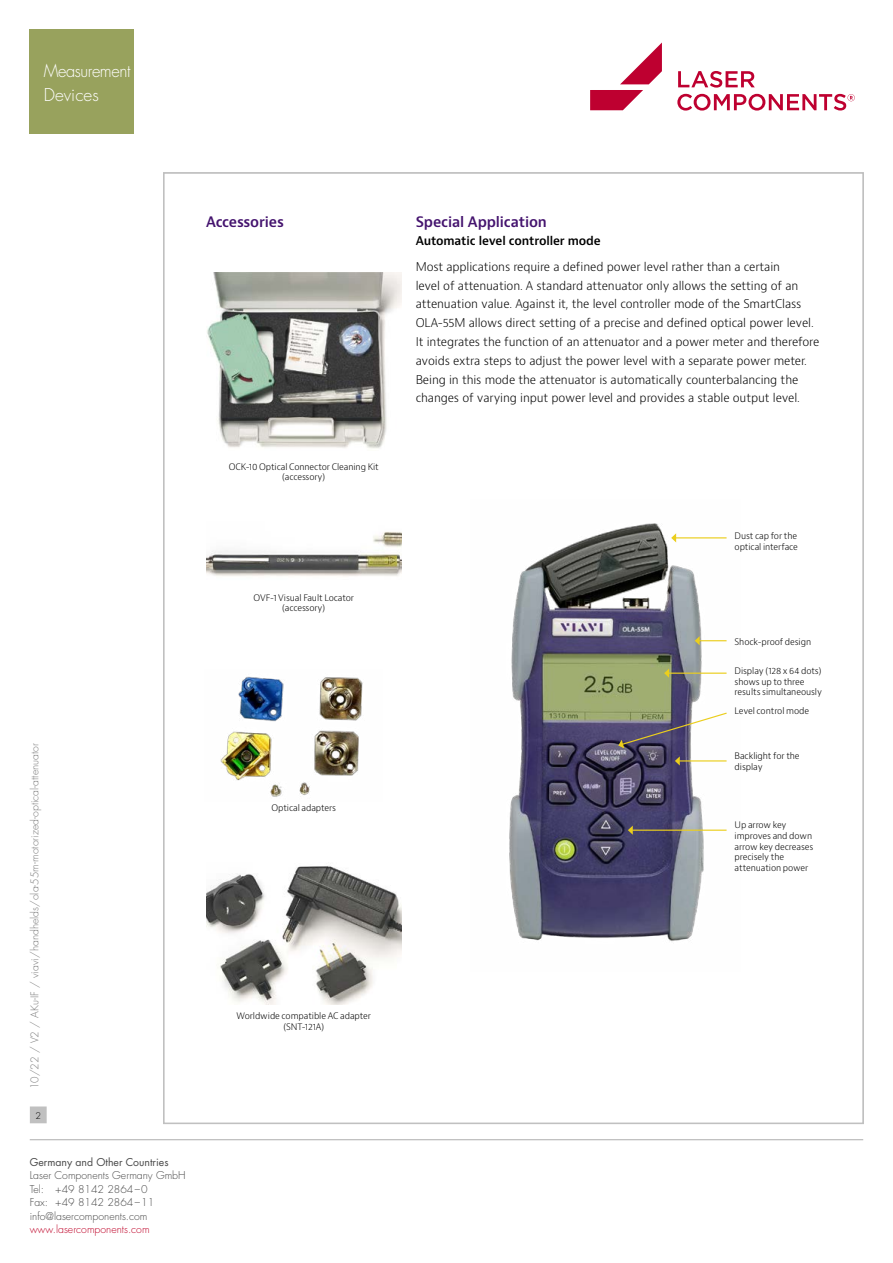
<style>
.page{position:relative;width:893px;height:1263px;background:#fff}
.page>*{position:absolute;margin:0;border:0;box-sizing:border-box;transform-origin:0 0}
.t1{font:300 17.25px/24px "Futura Std";letter-spacing:-.025em;color:#fff;scale:.95 1}
.t2{font:600 14.1px "Bernino Sans";letter-spacing:-.01em;color:#44136e}
.t3{font:300 11.7px/18.8px "Bernino Sans";letter-spacing:-.01em;color:#000}
.t4{font:600 11.7px "Bernino Sans";letter-spacing:-.01em;color:#000}
.t5{font:300 10.5px/13.5px "Futura Std";color:#484848}
.t6{font:300 10.5px "Futura Std";color:#7c7c7c}
.t7{font:10.5px "Futura Std";color:#484848}
.t8{font:300 10.5px "Futura Std";color:#be0027}
.t9{font:300 9px "Futura Std";color:#000}
.t10{font:300 8.85px/10.5px "Bernino Sans";letter-spacing:-.01em;color:#000}
</style>
<div class="page">
<hr style="left:30px;top:1139px;width:833px;height:1px;background:#c0c0c0">
<div style="left:31px;top:1107px;width:15px;height:16px;background:#c0c0c0"></div>
<div style="left:30px;top:1106px;width:17px;height:17px;border:1px solid #c0c0c0"></div>
<svg style="left:677px;top:71px;width:178px;height:40px"></svg>
<svg style="left:590px;top:43px;width:72px;height:67px"></svg>
<img style="left:220px;top:676px;width:143px;height:121px">
<img style="left:207px;top:273px;width:195px;height:176px">
<img style="left:206px;top:866px;width:196px;height:139px">
<img style="left:206px;top:532px;width:196px;height:44px">
<img style="left:509px;top:523px;width:218px;height:419px">
<hr style="left:668px;top:672px;width:59px;height:2px;background:#ebce1d">
<svg style="left:664px;top:668px;width:5px;height:10px"></svg>
<svg style="left:618px;top:712px;width:109px;height:36px"></svg>
<svg style="left:695px;top:636px;width:32px;height:9px"></svg>
<hr style="left:676px;top:537px;width:51px;height:1px;background:#ebce1d">
<svg style="left:671px;top:533px;width:5px;height:9px"></svg>
<hr style="left:679px;top:760px;width:48px;height:1px;background:#ebce1d">
<svg style="left:675px;top:756px;width:5px;height:9px"></svg>
<hr style="left:632px;top:829px;width:95px;height:2px;background:#ebce1d">
<svg style="left:628px;top:825px;width:5px;height:10px"></svg>
<div style="left:30px;top:30px;width:104px;height:104px;background:#98a25d"></div>
<h1 class="t1" style="left:44px;top:59px;width:93px">Measurement<br>Devices</h1>
<p class="t2" style="left:206px;top:212px;width:79px">Accessories</p>
<p class="t2" style="left:416px;top:212px;width:133px">Special Application</p>
<p class="t4" style="left:416px;top:234px;width:187px">Automatic level controller mode</p>
<p class="t3" style="left:416px;top:257px;width:405px">Most applications require a defined power level rather than a certain<br>level of attenuation. A standard attenuator only allows the setting of an attenuation value. Against it, the level controller mode of the SmartClass OLA-55M allows direct setting of a precise and defined optical power level.<br>It integrates the function of an attenuator and a power meter and therefore avoids extra steps to adjust the power level with a separate power meter.<br>Being in this mode the attenuator is automatically counterbalancing the changes of varying input power level and provides a stable output level.</p>
<p class="t10" style="left:229px;top:461px;width:152px;text-align:center">OCK-10 Optical Connector Cleaning Kit (accessory)</p>
<p class="t10" style="left:253px;top:592px;width:102px;text-align:center">OVF-1 Visual Fault Locator (accessory)</p>
<p class="t6" style="left:28px;top:1089px;width:348px;rotate:-90deg">10/22 / V2 / AKu-IF / viavi/handhelds/ola-55m-motorized-optical-attenuator</p>
<p class="t9" style="left:35px;top:1110px;width:7px">2</p>
<p class="t7" style="left:30px;top:1155px;width:140px">Germany and Other Countries</p>
<p class="t5" style="left:30px;top:1169px;width:157px">Laser Components Germany GmbH<br>Tel: +49 8142 2864–0<br>Fax: +49 8142 2864–11 info@lasercomponents.com</p>
<p class="t8" style="left:30px;top:1223px;width:121px">www.lasercomponents.com</p>
<p class="t10" style="left:271px;top:802px;width:66px">Optical adapters</p>
<p class="t10" style="left:237px;top:1011px;width:136px;text-align:center">Worldwide compatible AC adapter (SNT-121A)</p>
<p class="t10" style="left:735px;top:531px;width:65px">Dust cap for the optical interface</p>
<p class="t10" style="left:735px;top:636px;width:78px">Shock-proof design</p>
<p class="t10" style="left:735px;top:666px;width:89px">Display (128 x 64 dots) shows up to three results simultaneously</p>
<p class="t10" style="left:735px;top:706px;width:76px">Level control mode</p>
<p class="t10" style="left:735px;top:751px;width:67px">Backlight for the display</p>
<p class="t10" style="left:735px;top:820px;width:80px">Up arrow key improves and down arrow key decreases precisely the attenuation power</p>
</div>
